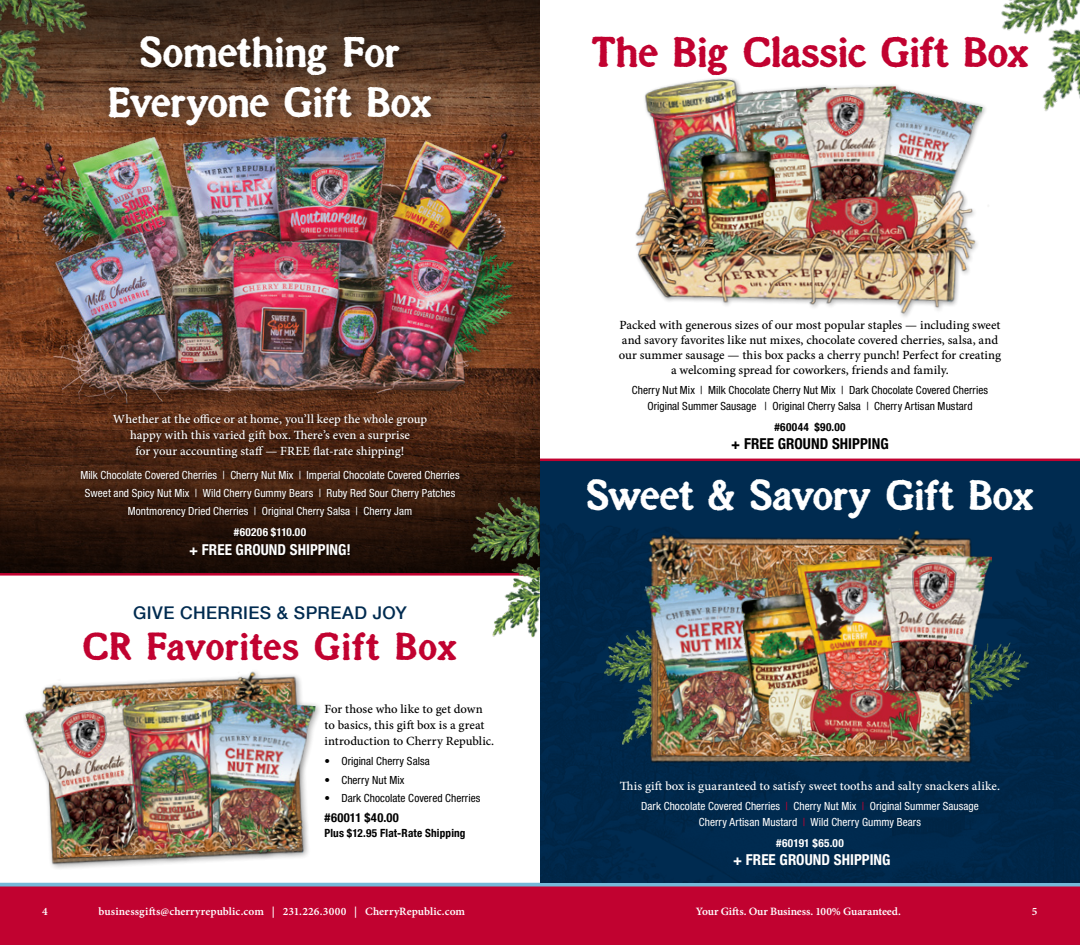
<style>
.page{position:relative;width:1080px;height:945px;background:#fff}
.page>*{position:absolute;margin:0;border:0;box-sizing:border-box;transform-origin:0 0}
.t1{font:700 43.75px/50px "Millesime";letter-spacing:-.02em;color:#fff;text-align:center}
.t2{font:700 43.75px "Millesime";letter-spacing:-.02em;color:#c10230}
.t3{font:700 40px "Millesime";color:#c10230}
.t4{font:500 17.5px "Helvetica Neue LT Com";letter-spacing:.025em;color:#002b50}
.t5{font:700 condensed 15px "Helvetica Neue LT Com";letter-spacing:.005em;color:#fff}
.t6{font:700 condensed 15px "Helvetica Neue LT Com";letter-spacing:.005em;color:#000}
.t7{font:12.5px/15px "Minion Pro Medium Capt";color:#000}
.t8{font:12.5px/16.2px "Minion Pro Medium Capt";color:#fff;text-align:center}
.t9{font:700 condensed 12.5px "Helvetica Neue LT Com";letter-spacing:.03em;color:#000}
.t10{font:condensed 11.25px/18.2px "Helvetica Neue LT Std";letter-spacing:.005em;color:#fff;text-align:center}
.t11{font:condensed 11.25px/16.2px "Helvetica Neue LT Std";letter-spacing:.005em;color:#000;text-align:center}
.t12{font:11.25px "Minion Pro Semibold Capt";color:#fff}
.t13{font:700 condensed 11.25px "Helvetica Neue LT Com";letter-spacing:.015em;color:#000}
.t14{font:700 condensed 11.25px "Helvetica Neue LT Com";letter-spacing:.03em;color:#fff}
.t15{font:700 condensed 11.25px "Helvetica Neue LT Com";letter-spacing:.035em;color:#000}
.s1{color:#c10230}
</style>
<div class="page">
<div style="left:0;top:887px;width:1080px;height:58px;background:#c10230"></div>
<svg style="left:0;top:883px;width:1080px;height:4px;background:#7ea2c3"></svg>
<div style="left:540px;top:461px;width:540px;height:422px;background:#002b50"></div>
<img style="left:540px;top:524px;width:540px;height:359px">
<svg style="left:0;top:362px;width:540px;height:211px;background:#291409"></svg>
<svg style="left:96px;top:0;width:444px;height:169px;background:#412a1c"></svg>
<div style="left:99px;top:25px;width:351px;height:119px;background:#000;opacity:.6"></div>
<hr style="left:540px;top:459px;width:540px;height:2px;background:#c10230">
<img style="left:44px;top:671px;width:257px;height:198px">
<div style="left:198px;top:694px;width:125px;height:167px;background:#000;opacity:.2"></div>
<img style="left:225px;top:697px;width:90px;height:161px">
<div style="left:21px;top:689px;width:130px;height:173px;background:#000;opacity:.2"></div>
<img style="left:25px;top:694px;width:95px;height:168px">
<img style="left:120px;top:693px;width:105px;height:114px">
<div style="left:52px;top:807px;width:257px;height:58px;background:#000;opacity:.2"></div>
<img style="left:1001px;top:0;width:79px;height:111px">
<img style="left:635px;top:79px;width:369px;height:238px">
<img style="left:992px;top:642px;width:16px;height:62px">
<img style="left:601px;top:628px;width:39px;height:118px">
<img style="left:640px;top:524px;width:344px;height:247px">
<img style="left:644px;top:578px;width:138px;height:171px">
<img style="left:740px;top:591px;width:57px;height:118px">
<img style="left:797px;top:558px;width:77px;height:121px">
<img style="left:874px;top:553px;width:118px;height:155px">
<img style="left:767px;top:679px;width:191px;height:75px">
<img style="left:0;top:106px;width:537px;height:347px">
<div style="left:79px;top:412px;width:384px;height:146px;background:#000;opacity:.6"></div>
<hr style="left:0;top:573px;width:540px;height:3px;background:#c10230">
<img style="left:0;top:0;width:96px;height:118px">
<img style="left:466px;top:494px;width:74px;height:144px">
<h1 class="t1" style="left:108px;top:26px;width:325px">Something For<br>Everyone Gift Box</h1>
<p class="t8" style="left:113px;top:411px;width:316px">Whether at the office or at home, you’ll keep the whole group happy with this varied gift box. There’s even a surprise<br>for your accounting staff — FREE flat-rate shipping!</p>
<p class="t10" style="left:80px;top:466px;width:381px">Milk Chocolate Covered Cherries | Cherry Nut Mix | Imperial Chocolate Covered Cherries<br>Sweet and Spicy Nut Mix | Wild Cherry Gummy Bears | Ruby Red Sour Cherry Patches<br>Montmorency Dried Cherries | Original Cherry Salsa | Cherry Jam</p>
<p class="t14" style="left:234px;top:525px;width:74px">#60206 $110.00</p>
<p class="t5" style="left:189px;top:540px;width:163px">+ FREE GROUND SHIPPING!</p>
<h3 class="t4" style="left:133px;top:602px;width:275px">GIVE CHERRIES &amp; SPREAD JOY</h3>
<h2 class="t3" style="left:83px;top:622px;width:375px">CR Favorites Gift Box</h2>
<p class="t7" style="left:325px;top:701px;width:171px;line-height:16.2px">For those who like to get down to basics, this gift box is a great introduction to Cherry Republic.</p>
<p class="t11" style="left:325px;top:753px;width:107px">• Original Cherry Salsa</p>
<p class="t11" style="left:325px;top:771px;width:81px">• Cherry Nut Mix</p>
<p class="t11" style="left:325px;top:790px;width:157px">• Dark Chocolate Covered Cherries</p>
<p class="t9" style="left:325px;top:811px;width:76px">#60011 $40.00</p>
<p class="t13" style="left:325px;top:827px;width:143px">Plus $12.95 Flat-Rate Shipping</p>
<h1 class="t2" style="left:591px;top:25px;width:439px">The Big Classic Gift Box</h1>
<p class="t7" style="left:619px;top:318px;width:384px;text-align:center">Packed with generous sizes of our most popular staples — including sweet and savory favorites like nut mixes, chocolate covered cherries, salsa, and our summer sausage — this box packs a cherry punch! Perfect for creating a welcoming spread for coworkers, friends and family.</p>
<p class="t11" style="left:632px;top:382px;width:358px">Cherry Nut Mix | Milk Chocolate Cherry Nut Mix | Dark Chocolate Covered Cherries<br>Original Summer Sausage | Original Cherry Salsa | Cherry Artisan Mustard</p>
<p class="t15" style="left:774px;top:420px;width:73px">#60044 $90.00</p>
<p class="t6" style="left:731px;top:434px;width:159px">+ FREE GROUND SHIPPING</p>
<h1 class="t1" style="left:586px;top:470px;width:449px">Sweet &amp; Savory Gift Box</h1>
<p class="t8" style="left:620px;top:778px;width:382px">This gift box is guaranteed to satisfy sweet tooths and salty snackers alike.</p>
<p class="t10" style="left:641px;top:798px;width:339px;line-height:16.2px">Dark Chocolate Covered Cherries <span class="s1">|</span> Cherry Nut Mix <span class="s1">|</span> Original Summer Sausage<br>Cherry Artisan Mustard <span class="s1">|</span> Wild Cherry Gummy Bears</p>
<p class="t14" style="left:776px;top:836px;width:69px">#60191 $65.00</p>
<p class="t5" style="left:733px;top:851px;width:159px">+ FREE GROUND SHIPPING</p>
<p class="t12" style="left:42px;top:903px;width:7px">4</p>
<p class="t12" style="left:99px;top:904px;width:368px">businessgifts@cherryrepublic.com | 231.226.3000 | CherryRepublic.com</p>
<p class="t12" style="left:696px;top:904px;width:207px">Your Gifts. Our Business. 100% Guaranteed.</p>
<p class="t12" style="left:1032px;top:904px;width:7px">5</p>
</div>
